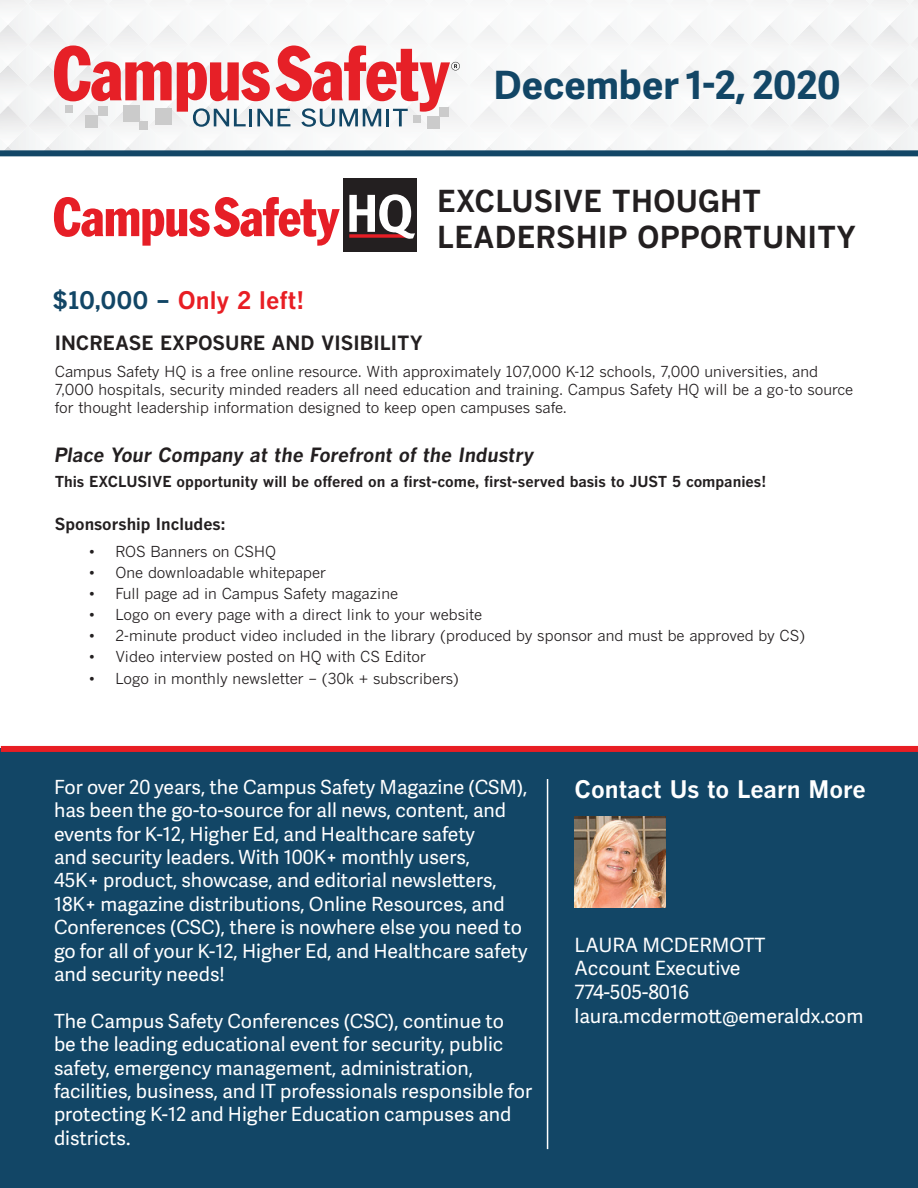
<style>
.page{position:relative;width:918px;height:1188px;background:#fff}
.page>*{position:absolute;margin:0;border:0;box-sizing:border-box;transform-origin:0 0}
.t1{font:700 39px "Adelle Sans";color:#124666}
.t2{font:700 30px "Benton Gothic";color:#231f20}
.t3{font:700 24px "Benton Gothic";color:#fff}
.t4{font:700 24px "Benton Gothic";color:#e81e24}
.t5{font:19.65px "Adelle Sans";color:#fff}
.t6{font:19.5px/23.4px "Adelle Sans";color:#fff}
.t7{font:italic 700 19.5px "Benton Gothic";color:#231f20}
.t8{font:700 19.5px "Benton Gothic";color:#231f20}
.t9{font:700 16.5px "Benton Gothic";color:#231f20}
.t10{font:15px/18px "Benton Gothic";color:#231f20}
.t11{font:700 15px "Benton Gothic";color:#231f20}
.s1{color:#124666}
</style>
<div class="page">
<div style="left:0;top:749px;width:918px;height:439px;background:#124666"></div>
<svg style="left:54px;top:197px;width:286px;height:49px"></svg>
<div style="left:344px;top:178px;width:73px;height:74px;background:#231f20"></div>
<svg style="left:349px;top:194px;width:66px;height:45px"></svg>
<img style="left:575px;top:816px;width:91px;height:92px">
<svg style="left:0;top:0;width:918px;height:150px"></svg>
<div style="left:139px;top:122px;width:8px;height:8px;background:#cbcbcb"></div>
<div style="left:155px;top:108px;width:17px;height:16px;background:#cbcbcb"></div>
<div style="left:85px;top:115px;width:13px;height:13px;background:#cbcbcb"></div>
<div style="left:123px;top:106px;width:17px;height:16px;background:#cbcbcb"></div>
<div style="left:98px;top:106px;width:9px;height:9px;background:#cbcbcb"></div>
<div style="left:65px;top:106px;width:7px;height:7px;background:#cbcbcb"></div>
<div style="left:427px;top:116px;width:12px;height:13px;background:#cbcbcb"></div>
<div style="left:439px;top:107px;width:10px;height:10px;background:#cbcbcb"></div>
<div style="left:414px;top:115px;width:7px;height:7px;background:#cbcbcb"></div>
<div style="left:0;top:150px;width:918px;height:6px;background:#124666"></div>
<hr style="left:547px;top:779px;width:1px;height:370px;background:#fff">
<div style="left:1px;top:746px;width:917px;height:6px;background:#e81e24"></div>
<p class="t1" style="left:494px;top:56px;width:348px">December 1-2, 2020</p>
<p class="t4" style="left:52px;top:285px;width:253px"><span class="s1">$10,000 –</span> Only 2 left!</p>
<p class="t2" style="left:437px;top:182px;width:326px">EXCLUSIVE THOUGHT</p>
<p class="t2" style="left:437px;top:218px;width:421px">LEADERSHIP OPPORTUNITY</p>
<p class="t8" style="left:55px;top:331px;width:370px">INCREASE EXPOSURE AND VISIBILITY</p>
<p class="t10" style="left:55px;top:362px;width:800px">Campus Safety HQ is a free online resource. With approximately 107,000 K-12 schools, 7,000 universities, and<br>7,000 hospitals, security minded readers all need education and training. Campus Safety HQ will be a go-to source for thought leadership information designed to keep open campuses safe.</p>
<p class="t7" style="left:55px;top:442px;width:481px">Place Your Company at the Forefront of the Industry</p>
<p class="t11" style="left:55px;top:472px;width:713px">This EXCLUSIVE opportunity will be offered on a first-come, first-served basis to JUST 5 companies!</p>
<p class="t9" style="left:55px;top:514px;width:172px">Sponsorship Includes:</p>
<p class="t10" style="left:88px;top:543px;width:189px">• ROS Banners on CSHQ</p>
<p class="t10" style="left:88px;top:564px;width:239px">• One downloadable whitepaper</p>
<p class="t10" style="left:88px;top:585px;width:311px">• Full page ad in Campus Safety magazine</p>
<p class="t10" style="left:88px;top:606px;width:395px">• Logo on every page with a direct link to your website</p>
<p class="t10" style="left:88px;top:627px;width:718px">• 2-minute product video included in the library (produced by sponsor and must be approved by CS)</p>
<p class="t10" style="left:88px;top:648px;width:339px">• Video interview posted on HQ with CS Editor</p>
<p class="t10" style="left:88px;top:669px;width:372px">• Logo in monthly newsletter – (30k + subscribers)</p>
<p class="t6" style="left:54px;top:774px;width:475px">For over 20 years, the Campus Safety Magazine (CSM), has been the go-to-source for all news, content, and events for K-12, Higher Ed, and Healthcare safety<br>and security leaders. With 100K+ monthly users,<br>45K+ product, showcase, and editorial newsletters, 18K+ magazine distributions, Online Resources, and Conferences (CSC), there is nowhere else you need to go for all of your K-12, Higher Ed, and Healthcare safety and security needs!</p>
<p class="t6" style="left:54px;top:1008px;width:480px">The Campus Safety Conferences (CSC), continue to<br>be the leading educational event for security, public safety, emergency management, administration, facilities, business, and IT professionals responsible for protecting K-12 and Higher Education campuses and districts.</p>
<p class="t3" style="left:575px;top:774px;width:293px">Contact Us to Learn More</p>
<p class="t5" style="left:575px;top:931px;width:192px">LAURA MCDERMOTT</p>
<p class="t5" style="left:575px;top:955px;width:168px">Account Executive</p>
<p class="t5" style="left:575px;top:978px;width:116px">774-505-8016</p>
<p class="t5" style="left:575px;top:1002px;width:290px">laura.mcdermott@emeraldx.com</p>
</div>
